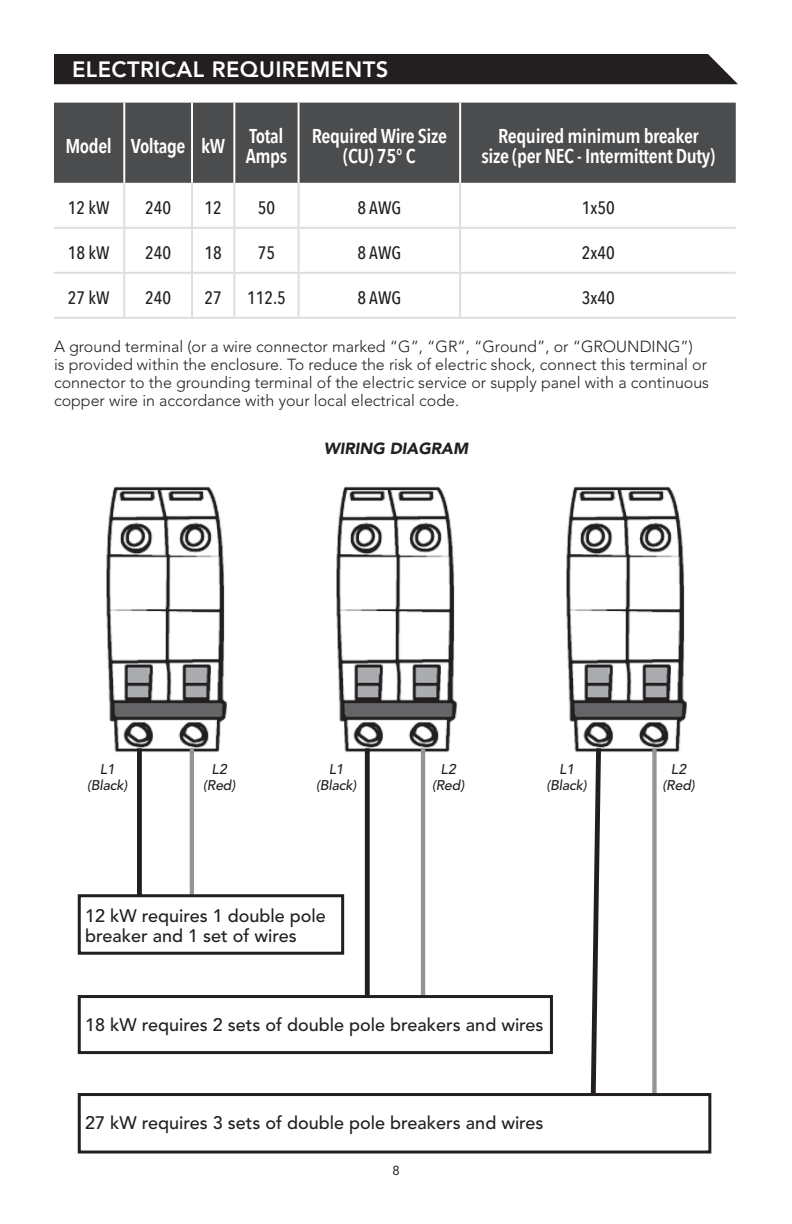
<style>
.page{position:relative;width:792px;height:1224px;background:#fff}
.page>*{position:absolute;margin:0;border:0;box-sizing:border-box;transform-origin:0 0}
.t1{font:800 22px "Avenir LT Std";letter-spacing:.02em;color:#fff}
.t2{font:600 20px/20px "Avenir Next Condensed";letter-spacing:-.02em;color:#fff;text-align:center}
.Body_copy_English{font:500 18px/20px "Avenir LT Std";color:#231f20}
.t3{font:500 18px "Avenir Next Condensed";color:#231f20}
.Body_copy_English-2{font:300 16px/18px "Avenir LT Std";color:#231f20}
.Body_copy_English-3{font:italic 900 16px "Avenir LT Std";color:#231f20}
.Body_copy_English-4{font:italic 500 14px/16px "Avenir LT Std";letter-spacing:-.01em;color:#231f20;text-align:center}
.t4{font:13px "Avenir LT Std";color:#231f20}
</style>
<div class="page">
<div style="left:54px;top:103px;width:682px;height:80px;background:#4b4c4d"></div>
<hr style="left:191px;top:274px;width:2px;height:43px;background:#dcdddf">
<hr style="left:233px;top:274px;width:2px;height:43px;background:#dcdddf">
<hr style="left:298px;top:274px;width:2px;height:43px;background:#dcdddf">
<hr style="left:124px;top:317px;width:68px;height:2px;background:#dcdddf">
<hr style="left:192px;top:317px;width:42px;height:2px;background:#dcdddf">
<hr style="left:234px;top:317px;width:65px;height:2px;background:#dcdddf">
<hr style="left:299px;top:317px;width:161px;height:2px;background:#dcdddf">
<hr style="left:191px;top:229px;width:2px;height:43px;background:#dcdddf">
<hr style="left:233px;top:229px;width:2px;height:43px;background:#dcdddf">
<hr style="left:298px;top:229px;width:2px;height:43px;background:#dcdddf">
<hr style="left:124px;top:272px;width:68px;height:2px;background:#dcdddf">
<hr style="left:192px;top:272px;width:42px;height:2px;background:#dcdddf">
<hr style="left:234px;top:272px;width:65px;height:2px;background:#dcdddf">
<hr style="left:299px;top:272px;width:161px;height:2px;background:#dcdddf">
<hr style="left:191px;top:183px;width:2px;height:44px;background:#dcdddf">
<hr style="left:233px;top:183px;width:2px;height:44px;background:#dcdddf">
<hr style="left:298px;top:183px;width:2px;height:44px;background:#dcdddf">
<hr style="left:124px;top:227px;width:68px;height:2px;background:#dcdddf">
<hr style="left:192px;top:227px;width:42px;height:2px;background:#dcdddf">
<hr style="left:234px;top:227px;width:65px;height:2px;background:#dcdddf">
<hr style="left:299px;top:227px;width:161px;height:2px;background:#dcdddf">
<hr style="left:123px;top:183px;width:2px;height:44px;background:#dcdddf">
<hr style="left:54px;top:227px;width:70px;height:2px;background:#dcdddf">
<hr style="left:123px;top:229px;width:2px;height:43px;background:#dcdddf">
<hr style="left:54px;top:272px;width:70px;height:2px;background:#dcdddf">
<hr style="left:123px;top:274px;width:2px;height:43px;background:#dcdddf">
<hr style="left:54px;top:317px;width:70px;height:2px;background:#dcdddf">
<hr style="left:459px;top:183px;width:2px;height:44px;background:#dcdddf">
<hr style="left:460px;top:227px;width:276px;height:2px;background:#dcdddf">
<hr style="left:459px;top:229px;width:2px;height:43px;background:#dcdddf">
<hr style="left:460px;top:272px;width:276px;height:2px;background:#dcdddf">
<hr style="left:459px;top:274px;width:2px;height:43px;background:#dcdddf">
<hr style="left:460px;top:317px;width:276px;height:2px;background:#dcdddf">
<hr style="left:191px;top:103px;width:2px;height:80px;background:#fff">
<hr style="left:233px;top:103px;width:2px;height:80px;background:#fff">
<hr style="left:298px;top:103px;width:2px;height:80px;background:#fff">
<hr style="left:123px;top:103px;width:2px;height:80px;background:#fff">
<hr style="left:459px;top:103px;width:2px;height:80px;background:#fff">
<img style="left:106px;top:486px;width:121px;height:274px">
<img style="left:336px;top:486px;width:121px;height:266px">
<img style="left:566px;top:486px;width:121px;height:266px">
<div style="left:137px;top:748px;width:5px;height:201px;background:#231f20"></div>
<div style="left:652px;top:748px;width:5px;height:376px;background:#939598"></div>
<hr style="left:190px;top:748px;width:4px;height:201px;background:#939598">
<svg style="left:362px;top:743px;width:242px;height:350px"></svg>
<div style="left:79px;top:896px;width:264px;height:57px;background:#fff"></div>
<div style="left:78px;top:894px;width:266px;height:61px;border:3px solid #231f20"></div>
<div style="left:79px;top:997px;width:472px;height:56px;background:#fff"></div>
<div style="left:78px;top:995px;width:475px;height:59px;border:3px solid #231f20"></div>
<div style="left:79px;top:1095px;width:631px;height:57px;background:#fff"></div>
<div style="left:78px;top:1093px;width:633px;height:61px;border:3px solid #231f20"></div>
<div style="left:54px;top:54px;width:684px;height:30px;background:#231f20"></div>
<p class="t1" style="left:72px;top:57px;width:318px">ELECTRICAL REQUIREMENTS</p>
<p class="t2" style="left:65px;top:135px;width:48px">Model</p>
<p class="t2" style="left:131px;top:135px;width:56px">Voltage</p>
<p class="t2" style="left:201px;top:135px;width:26px">kW</p>
<p class="t2" style="left:246px;top:125px;width:43px;text-align:left">Total<br>Amps</p>
<p class="t2" style="left:312px;top:125px;width:137px">Required Wire Size (CU) 75° C</p>
<p class="t2" style="left:482px;top:125px;width:235px">Required minimum breaker<br>size (per NEC - Intermittent Duty)</p>
<p class="t3" style="left:68px;top:197px;width:43px">12 kW</p>
<p class="t3" style="left:145px;top:197px;width:28px">240</p>
<p class="t3" style="left:205px;top:197px;width:19px">12</p>
<p class="t3" style="left:258px;top:197px;width:19px">50</p>
<p class="t3" style="left:358px;top:197px;width:45px">8 AWG</p>
<p class="t3" style="left:582px;top:197px;width:35px">1x50</p>
<p class="t3" style="left:68px;top:242px;width:43px">18 kW</p>
<p class="t3" style="left:145px;top:242px;width:28px">240</p>
<p class="t3" style="left:205px;top:242px;width:19px">18</p>
<p class="t3" style="left:258px;top:242px;width:19px">75</p>
<p class="t3" style="left:358px;top:242px;width:45px">8 AWG</p>
<p class="t3" style="left:582px;top:242px;width:35px">2x40</p>
<p class="t3" style="left:68px;top:287px;width:43px">27 kW</p>
<p class="t3" style="left:145px;top:287px;width:28px">240</p>
<p class="t3" style="left:205px;top:287px;width:19px">27</p>
<p class="t3" style="left:247px;top:287px;width:40px">112.5</p>
<p class="t3" style="left:358px;top:287px;width:45px">8 AWG</p>
<p class="t3" style="left:582px;top:287px;width:35px">3x40</p>
<p class="Body_copy_English-2" style="left:54px;top:337px;width:657px">A ground terminal (or a wire connector marked “G”, “GR”, “Ground”, or “GROUNDING”)<br>is provided within the enclosure. To reduce the risk of electric shock, connect this terminal or connector to the grounding terminal of the electric service or supply panel with a continuous copper wire in accordance with your local electrical code.</p>
<p class="Body_copy_English-3" style="left:324px;top:439px;width:146px">WIRING DIAGRAM</p>
<p class="Body_copy_English-4" style="left:203px;top:761px;width:34px">L2 (Red)</p>
<p class="Body_copy_English-4" style="left:432px;top:761px;width:34px">L2 (Red)</p>
<p class="Body_copy_English-4" style="left:663px;top:761px;width:34px">L2 (Red)</p>
<p class="Body_copy_English-4" style="left:87px;top:761px;width:42px">L1 (Black)</p>
<p class="Body_copy_English-4" style="left:316px;top:761px;width:42px">L1 (Black)</p>
<p class="Body_copy_English-4" style="left:546px;top:761px;width:42px">L1 (Black)</p>
<p class="Body_copy_English" style="left:85px;top:906px;width:242px">12 kW requires 1 double pole breaker and 1 set of wires</p>
<p class="Body_copy_English" style="left:85px;top:1015px;width:460px">18 kW requires 2 sets of double pole breakers and wires</p>
<p class="Body_copy_English" style="left:85px;top:1113px;width:460px">27 kW requires 3 sets of double pole breakers and wires</p>
<p class="t4" style="left:392px;top:1163px;width:9px">8</p>
</div>
